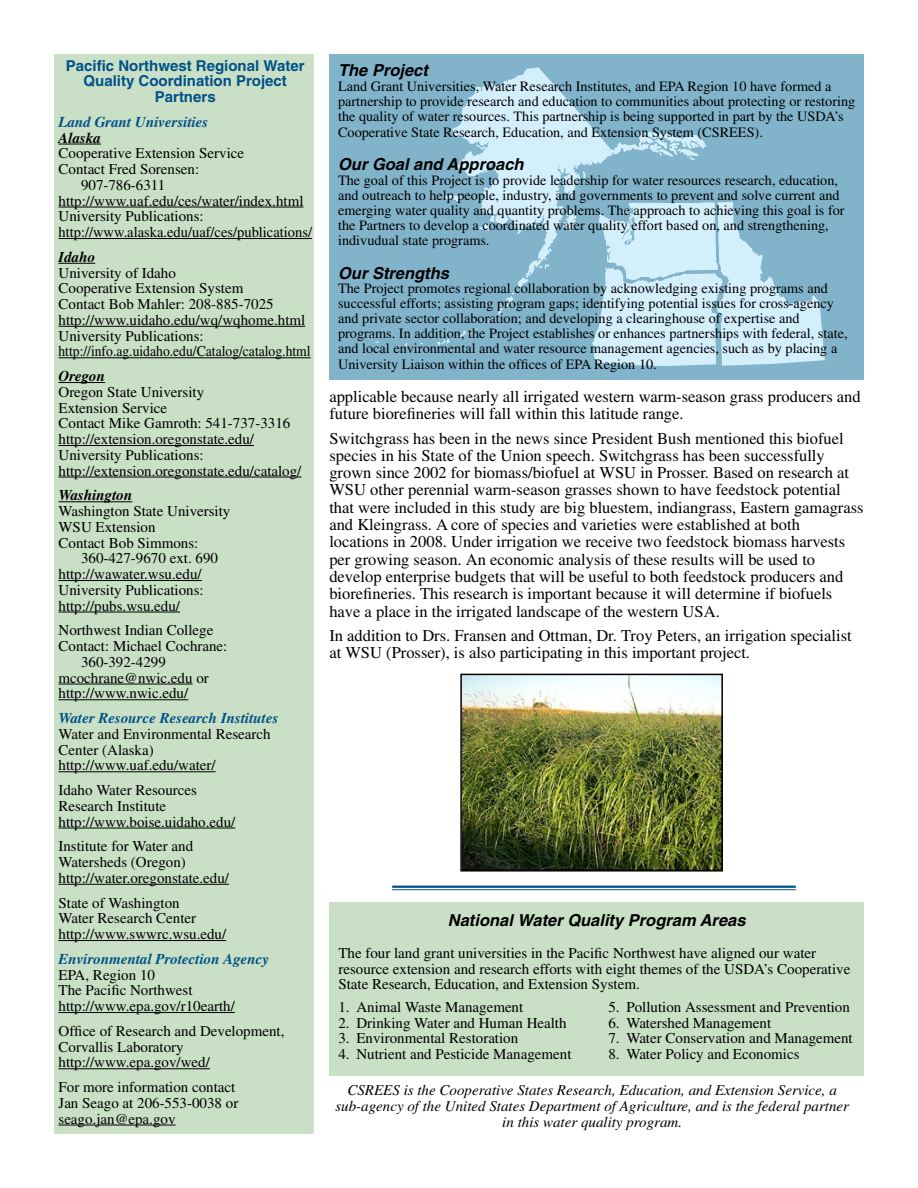
<style>
.page{position:relative;width:918px;height:1188px;background:#fff}
.page>*{position:absolute;margin:0;border:0;box-sizing:border-box;transform-origin:0 0}
.t1{font:16.5px/17.4px "Toronto";color:#000}
.t2{font:italic 700 16.5px "Sans";color:#000}
.t3{font:15px/15.8px "Toronto";color:#000}
.t4{font:italic 15px/15.8px "Toronto";color:#000;text-align:center}
.t5{font:italic 700 15px "Toronto";color:#005187}
.t6{font:700 15px/15.8px "Sans";color:#005187;text-align:center}
.t7{font:italic 700 15px "Toronto";color:#000}
.t8{font:14.25px/15.1px "Toronto";color:#000}
</style>
<div class="page">
<div style="left:329px;top:902px;width:535px;height:173px;background:#c9dfc6"></div>
<div style="left:329px;top:54px;width:535px;height:326px;background:#81b3ca"></div>
<svg style="left:594px;top:202px;width:231px;height:164px"></svg>
<svg style="left:452px;top:67px;width:254px;height:211px"></svg>
<svg style="left:378px;top:139px;width:321px;height:212px"></svg>
<svg style="left:369px;top:335px;width:9px;height:8px"></svg>
<svg style="left:404px;top:343px;width:3px;height:4px"></svg>
<svg style="left:415px;top:343px;width:8px;height:8px"></svg>
<svg style="left:436px;top:329px;width:41px;height:16px"></svg>
<svg style="left:487px;top:278px;width:42px;height:45px"></svg>
<svg style="left:539px;top:264px;width:11px;height:5px"></svg>
<svg style="left:479px;top:216px;width:16px;height:15px"></svg>
<svg style="left:444px;top:194px;width:17px;height:8px"></svg>
<svg style="left:564px;top:208px;width:13px;height:23px"></svg>
<svg style="left:583px;top:171px;width:3px;height:9px"></svg>
<svg style="left:649px;top:139px;width:50px;height:21px"></svg>
<div style="left:54px;top:54px;width:260px;height:1080px;background:#c9dfc6;border:2px solid #c9dfc6"></div>
<hr style="left:59px;top:144px;width:42px;height:1px;background:#000">
<hr style="left:59px;top:207px;width:244px;height:1px;background:#000">
<hr style="left:59px;top:238px;width:253px;height:1px;background:#000">
<hr style="left:59px;top:263px;width:36px;height:1px;background:#000">
<hr style="left:59px;top:326px;width:246px;height:1px;background:#000">
<hr style="left:59px;top:357px;width:252px;height:1px;background:#000">
<hr style="left:59px;top:382px;width:46px;height:1px;background:#000">
<hr style="left:59px;top:445px;width:195px;height:1px;background:#000">
<hr style="left:59px;top:477px;width:242px;height:1px;background:#000">
<hr style="left:59px;top:501px;width:73px;height:1px;background:#000">
<hr style="left:59px;top:580px;width:143px;height:1px;background:#000">
<hr style="left:59px;top:612px;width:121px;height:1px;background:#000">
<hr style="left:59px;top:684px;width:134px;height:1px;background:#000">
<hr style="left:59px;top:699px;width:129px;height:1px;background:#000">
<hr style="left:59px;top:771px;width:157px;height:1px;background:#000">
<hr style="left:59px;top:828px;width:176px;height:1px;background:#000">
<hr style="left:59px;top:884px;width:170px;height:1px;background:#000">
<hr style="left:59px;top:940px;width:167px;height:1px;background:#000">
<hr style="left:59px;top:1012px;width:176px;height:1px;background:#000">
<hr style="left:59px;top:1068px;width:151px;height:1px;background:#000">
<hr style="left:59px;top:1125px;width:117px;height:1px;background:#000">
<hr style="left:392px;top:886px;width:404px;height:2px;background:#005187">
<hr style="left:392px;top:889px;width:404px;height:1px;background:#005187">
<img style="left:463px;top:677px;width:257px;height:192px">
<div style="left:460px;top:674px;width:263px;height:198px;border:2px solid #000"></div>
<p class="t6" style="left:66px;top:57px;width:240px">Pacific Northwest Regional Water<br>Quality Coordination Project<br>Partners</p>
<p class="t5" style="left:59px;top:113px;width:151px">Land Grant Universities</p>
<p class="t7" style="left:59px;top:129px;width:44px">Alaska</p>
<p class="t3" style="left:59px;top:145px;width:187px">Cooperative Extension Service</p>
<p class="t3" style="left:59px;top:161px;width:142px">Contact Fred Sorensen:</p>
<p class="t3" style="left:81px;top:177px;width:86px">907-786-6311</p>
<p class="t3" style="left:59px;top:193px;width:246px">http://www.uaf.edu/ces/water/index.html</p>
<p class="t3" style="left:59px;top:208px;width:147px">University Publications:</p>
<p class="t3" style="left:59px;top:224px;width:255px">http://www.alaska.edu/uaf/ces/publications/</p>
<p class="t7" style="left:59px;top:248px;width:38px">Idaho</p>
<p class="t3" style="left:59px;top:265px;width:254px">University of Idaho<br>Cooperative Extension System<br>Contact Bob Mahler: 208-885-7025 http://www.uidaho.edu/wq/wqhome.html University Publications: http://info.ag.uidaho.edu/Catalog/catalog.html</p>
<p class="t7" style="left:59px;top:367px;width:48px">Oregon</p>
<p class="t3" style="left:59px;top:384px;width:244px">Oregon State University<br>Extension Service<br>Contact Mike Gamroth: 541-737-3316 http://extension.oregonstate.edu/<br>University Publications: http://extension.oregonstate.edu/catalog/</p>
<p class="t7" style="left:59px;top:486px;width:75px">Washington</p>
<p class="t3" style="left:59px;top:503px;width:173px">Washington State University<br>WSU Extension<br>Contact Bob Simmons:</p>
<p class="t3" style="left:59px;top:550px;width:161px;text-indent:22px">360-427-9670 ext. 690 http://wawater.wsu.edu/<br>University Publications: http://pubs.wsu.edu/</p>
<p class="t3" style="left:59px;top:622px;width:156px">Northwest Indian College</p>
<p class="t3" style="left:59px;top:638px;width:170px">Contact: Michael Cochrane:</p>
<p class="t3" style="left:81px;top:654px;width:86px">360-392-4299</p>
<p class="t3" style="left:59px;top:670px;width:152px">mcochrane@nwic.edu or</p>
<p class="t3" style="left:59px;top:685px;width:131px">http://www.nwic.edu/</p>
<p class="t5" style="left:59px;top:709px;width:222px">Water Resource Research Institutes</p>
<p class="t3" style="left:59px;top:726px;width:214px">Water and Environmental Research<br>Center (Alaska) http://www.uaf.edu/water/</p>
<p class="t3" style="left:59px;top:782px;width:178px">Idaho Water Resources<br>Research Institute http://www.boise.uidaho.edu/</p>
<p class="t3" style="left:59px;top:838px;width:172px">Institute for Water and<br>Watersheds (Oregon) http://water.oregonstate.edu/</p>
<p class="t3" style="left:59px;top:895px;width:169px">State of Washington<br>Water Research Center http://www.swwrc.wsu.edu/</p>
<p class="t5" style="left:59px;top:950px;width:212px">Environmental Protection Agency</p>
<p class="t3" style="left:59px;top:967px;width:178px">EPA, Region 10<br>The Pacific Northwest http://www.epa.gov/r10earth/</p>
<p class="t3" style="left:59px;top:1023px;width:228px">Office of Research and Development,<br>Corvallis Laboratory http://www.epa.gov/wed/</p>
<p class="t3" style="left:59px;top:1079px;width:181px">For more information contact<br>Jan Seago at 206-553-0038 or seago.jan@epa.gov</p>
<p class="t2" style="left:338px;top:60px;width:91px">The Project</p>
<p class="t8" style="left:338px;top:79px;width:519px">Land Grant Universities, Water Research Institutes, and EPA Region 10 have formed a partnership to provide research and education to communities about protecting or restoring the quality of water resources. This partnership is being supported in part by the USDA’s Cooperative State Research, Education, and Extension System (CSREES).</p>
<p class="t2" style="left:338px;top:154px;width:187px">Our Goal and Approach</p>
<p class="t8" style="left:338px;top:172px;width:508px">The goal of this Project is to provide leadership for water resources research, education, and outreach to help people, industry, and governments to prevent and solve current and emerging water quality and quantity problems. The approach to achieving this goal is for the Partners to develop a coordinated water quality effort based on, and strengthening, indivudual state programs.</p>
<p class="t2" style="left:338px;top:263px;width:112px">Our Strengths</p>
<p class="t8" style="left:338px;top:281px;width:511px">The Project promotes regional collaboration by acknowledging existing programs and successful efforts; assisting program gaps; identifying potential issues for cross-agency and private sector collaboration; and developing a clearinghouse of expertise and programs. In addition, the Project establishes or enhances partnerships with federal, state, and local environmental and water resource management agencies, such as by placing a University Liaison within the offices of EPA Region 10.</p>
<p class="t1" style="left:329px;top:388px;width:533px">applicable because nearly all irrigated western warm-season grass producers and future biorefineries will fall within this latitude range.</p>
<p class="t1" style="left:329px;top:429px;width:536px">Switchgrass has been in the news since President Bush mentioned this biofuel species in his State of the Union speech. Switchgrass has been successfully grown since 2002 for biomass/biofuel at WSU in Prosser. Based on research at WSU other perennial warm-season grasses shown to have feedstock potential that were included in this study are big bluestem, indiangrass, Eastern gamagrass and Kleingrass. A core of species and varieties were established at both<br>locations in 2008. Under irrigation we receive two feedstock biomass harvests per growing season. An economic analysis of these results will be used to develop enterprise budgets that will be useful to both feedstock producers and biorefineries. This research is important because it will determine if biofuels have a place in the irrigated landscape of the western USA.</p>
<p class="t1" style="left:329px;top:627px;width:524px">In addition to Drs. Fransen and Ottman, Dr. Troy Peters, an irrigation specialist at WSU (Prosser), is also participating in this important project.</p>
<p class="t2" style="left:448px;top:911px;width:299px">National Water Quality Program Areas</p>
<p class="t3" style="left:338px;top:945px;width:514px">The four land grant universities in the Pacific Northwest have aligned our water resource extension and research efforts with eight themes of the USDA’s Cooperative<br>State Research, Education, and Extension System.</p>
<p class="t3" style="left:338px;top:999px;width:186px">1. Animal Waste Management</p>
<p class="t3" style="left:608px;top:999px;width:243px">5. Pollution Assessment and Prevention</p>
<p class="t3" style="left:338px;top:1015px;width:230px">2. Drinking Water and Human Health</p>
<p class="t3" style="left:608px;top:1015px;width:164px">6. Watershed Management</p>
<p class="t3" style="left:338px;top:1030px;width:181px">3. Environmental Restoration</p>
<p class="t3" style="left:608px;top:1030px;width:246px">7. Water Conservation and Management</p>
<p class="t3" style="left:338px;top:1046px;width:235px">4. Nutrient and Pesticide Management</p>
<p class="t3" style="left:608px;top:1046px;width:193px">8. Water Policy and Economics</p>
<p class="t4" style="left:335px;top:1083px;width:515px">CSREES is the Cooperative States Research, Education, and Extension Service, a sub-agency of the United States Department of Agriculture, and is the federal partner in this water quality program.</p>
</div>
